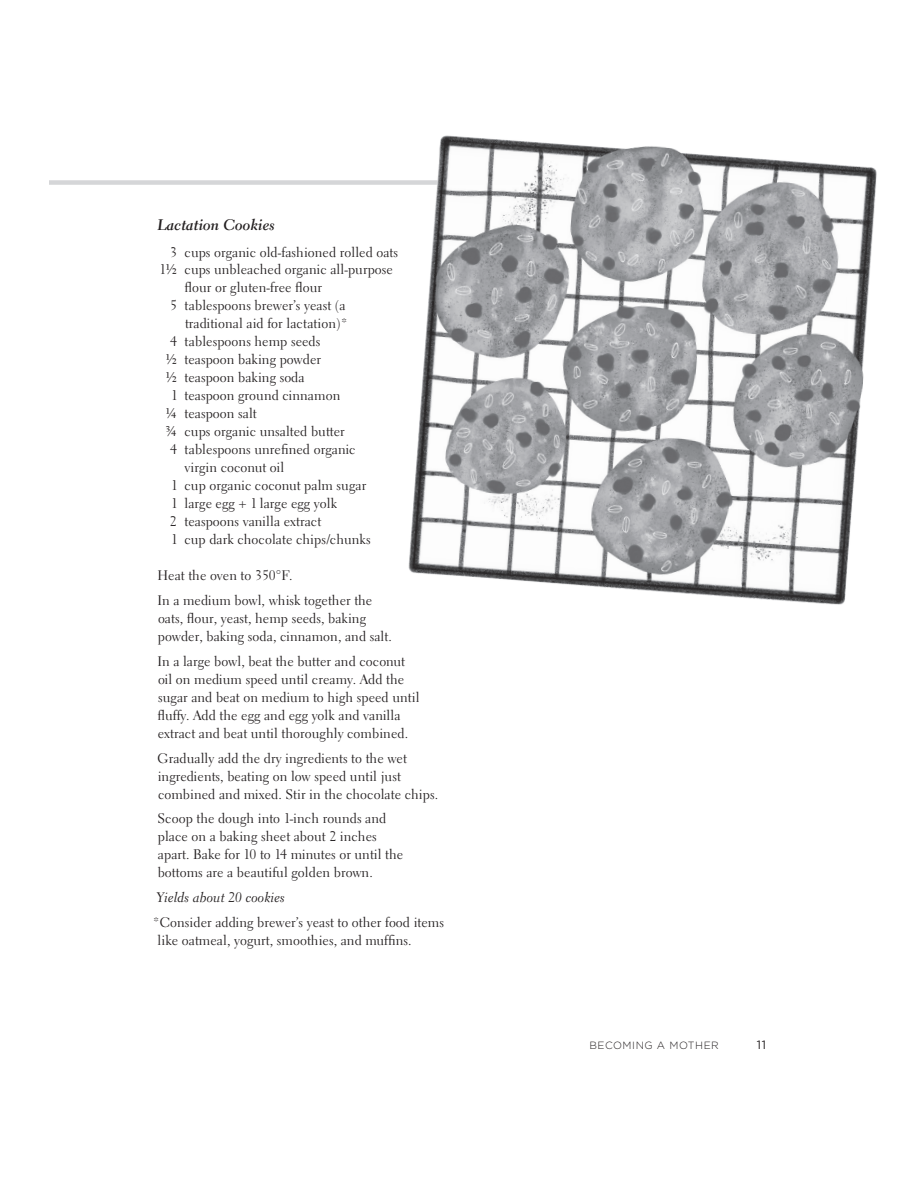
<style>
.page{position:relative;width:918px;height:1188px;background:#fff}
.page>*{position:absolute;margin:0;border:0;box-sizing:border-box;transform-origin:0 0}
.t1{font:15.3px "Electra LH Bold Cursive";color:#231f20}
.t2{font:13.8px/18px "Electra LH";letter-spacing:.005em;color:#231f20}
.t3{font:13.8px "Electra LH Cursive";letter-spacing:.005em;color:#231f20}
.t4{font:12px "Gotham";color:#231f20}
.t5{font:300 10.5px "Gotham";letter-spacing:.05em;color:#231f20}
</style>
<div class="page">
<div style="left:50px;top:180px;width:716px;height:5px;background:#d5d6d8"></div>
<img style="left:374px;top:135px;width:503px;height:470px">
<p class="t1" style="left:157px;top:215px;width:119px">Lactation Cookies</p>
<p class="t2" style="left:170px;top:243px;width:230px">3 cups organic old-fashioned rolled oats</p>
<p class="t2" style="left:160px;top:261px;width:235px">1½ cups unbleached organic all-purpose</p>
<p class="t2" style="left:184px;top:279px;width:139px">flour or gluten-free flour</p>
<p class="t2" style="left:170px;top:297px;width:177px">5 tablespoons brewer’s yeast (a</p>
<p class="t2" style="left:185px;top:315px;width:164px">traditional aid for lactation)*</p>
<p class="t2" style="left:170px;top:333px;width:152px">4 tablespoons hemp seeds</p>
<p class="t2" style="left:165px;top:351px;width:157px">½ teaspoon baking powder</p>
<p class="t2" style="left:165px;top:369px;width:141px">½ teaspoon baking soda</p>
<p class="t2" style="left:171px;top:387px;width:171px">1 teaspoon ground cinnamon</p>
<p class="t2" style="left:165px;top:405px;width:93px">¼ teaspoon salt</p>
<p class="t2" style="left:165px;top:423px;width:181px">¾ cups organic unsalted butter</p>
<p class="t2" style="left:170px;top:441px;width:187px">4 tablespoons unrefined organic</p>
<p class="t2" style="left:185px;top:459px;width:101px">virgin coconut oil</p>
<p class="t2" style="left:171px;top:477px;width:197px">1 cup organic coconut palm sugar</p>
<p class="t2" style="left:171px;top:495px;width:168px">1 large egg + 1 large egg yolk</p>
<p class="t2" style="left:170px;top:513px;width:153px">2 teaspoons vanilla extract</p>
<p class="t2" style="left:171px;top:531px;width:201px">1 cup dark chocolate chips/chunks</p>
<p class="t2" style="left:157px;top:563px;width:216px;line-height:24.8px">Heat the oven to 350°F.<br>In a medium bowl, whisk together the</p>
<p class="t2" style="left:158px;top:609px;width:236px">oats, flour, yeast, hemp seeds, baking powder, baking soda, cinnamon, and salt.</p>
<p class="t2" style="left:157px;top:652px;width:264px">In a large bowl, beat the butter and coconut oil on medium speed until creamy. Add the sugar and beat on medium to high speed until fluffy. Add the egg and egg yolk and vanilla extract and beat until thoroughly combined.</p>
<p class="t2" style="left:158px;top:749px;width:282px">Gradually add the dry ingredients to the wet ingredients, beating on low speed until just combined and mixed. Stir in the chocolate chips.</p>
<p class="t2" style="left:158px;top:810px;width:247px">Scoop the dough into 1-inch rounds and place on a baking sheet about 2 inches apart. Bake for 10 to 14 minutes or until the bottoms are a beautiful golden brown.</p>
<p class="t3" style="left:157px;top:889px;width:129px">Yields about 20 cookies</p>
<p class="t2" style="left:158px;top:913px;width:288px;text-indent:-5px">*Consider adding brewer’s yeast to other food items like oatmeal, yogurt, smoothies, and muffins.</p>
<p class="t5" style="left:589px;top:1039px;width:131px">BEcOMiNg A MOTHER</p>
<p class="t4" style="left:757px;top:1038px;width:11px">11</p>
</div>
